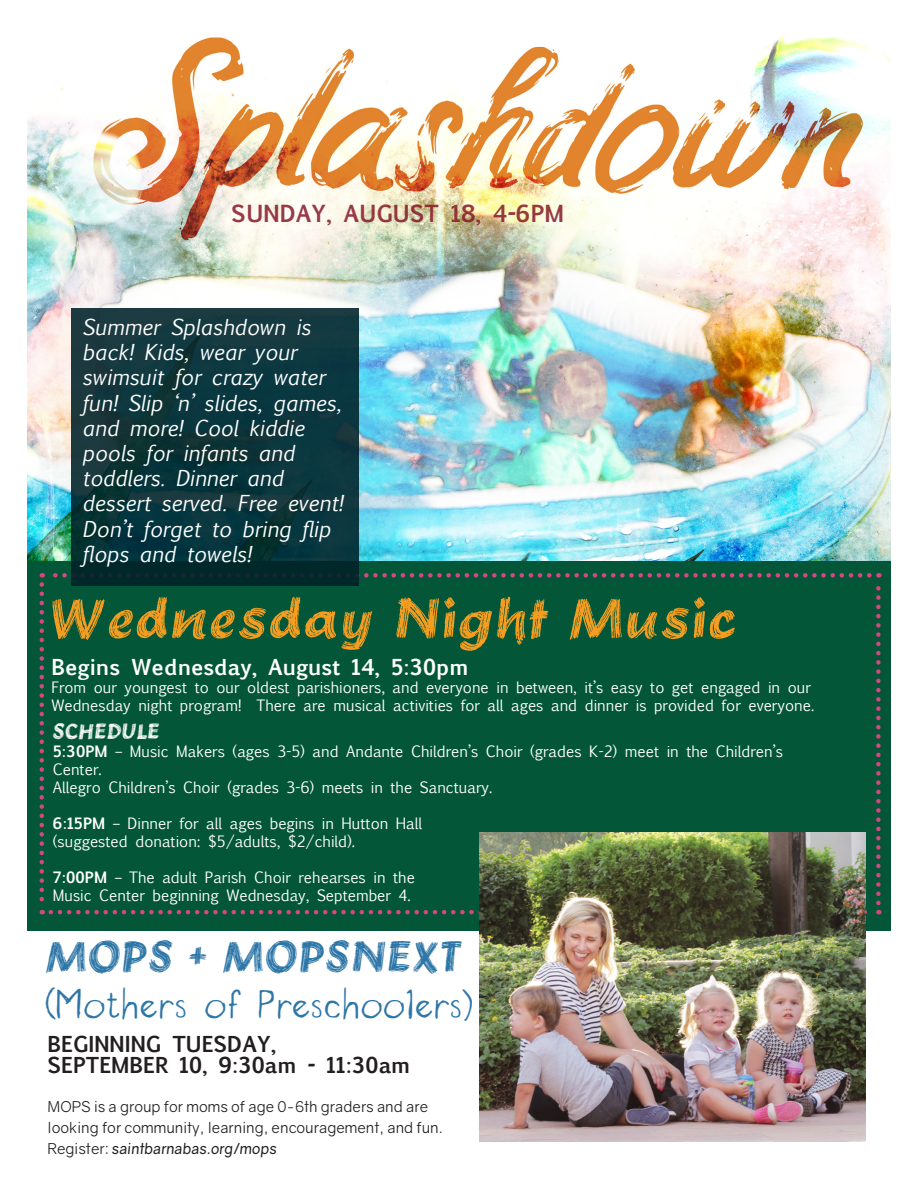
<style>
.page{position:relative;width:918px;height:1188px;background:#fff}
.page>*{position:absolute;margin:0;border:0;box-sizing:border-box;transform-origin:0 0}
.t1{font:55.5px "Halt";letter-spacing:.05em;color:#f49d20}
.t2{font:42px/45px "Designer Notes";letter-spacing:.04em;color:#2d76a7}
.t3{font:700 22.5px "Euphemia UCAS";color:#851727}
.t4{font:italic 21px/25.2px "Euphemia UCAS";color:#fff}
.t5{font:700 21px "Euphemia UCAS";color:#231f20}
.t6{font:700 21px "Euphemia UCAS";color:#fff}
.t7{font:21px "Halt";letter-spacing:.02em;color:#fff}
.t8{font:15px/18px "Euphemia UCAS";color:#fff}
.t9{font:15px/21px "Gravity";color:#231f20}
.t10{font:italic 15px "Gravity";color:#231f20}
.s1{font-weight:700}
.s2{font-family:"Halt"}
.s3{font-style:normal}
</style>
<div class="page">
<img style="left:27px;top:34px;width:864px;height:528px">
<div style="left:27px;top:562px;width:864px;height:369px;background:#035738"></div>
<svg style="left:40px;top:584px;width:4px;height:330px"></svg>
<svg style="left:51px;top:910px;width:828px;height:4px"></svg>
<svg style="left:876px;top:573px;width:5px;height:330px"></svg>
<svg style="left:42px;top:573px;width:827px;height:5px"></svg>
<img style="left:480px;top:832px;width:385px;height:309px">
<svg style="left:71px;top:308px;width:288px;height:278px;background:#0c353b"></svg>
<h3 class="t3" style="left:232px;top:197px;width:334px">SUNDAY, AUGUST 18, 4-6PM</h3>
<p class="t4" style="left:82px;top:314px;width:260px">Summer Splashdown is back! Kids, wear your swimsuit for crazy water fun! Slip ‘n’ slides, games, and more! Cool kiddie pools for infants and</p>
<p class="t4" style="left:82px;top:466px;width:202px">toddlers. Dinner and</p>
<p class="t4" style="left:82px;top:491px;width:262px">dessert served. Free event!<br>Don’t forget to bring flip flops and towels!</p>
<p class="t1" style="left:51px;top:581px;width:686px">Wednesday Night Music</p>
<p class="t6" style="left:51px;top:651px;width:418px">Begins Wednesday, August 14, 5:30pm</p>
<p class="t8" style="left:51px;top:678px;width:764px">From our youngest to our oldest parishioners, and everyone in between, it’s easy to get engaged in our<br>Wednesday night program! There are musical activities for all ages and dinner is provided for everyone.</p>
<p class="t7" style="left:53px;top:717px;width:108px">SCHEDULE</p>
<p class="t8" style="left:53px;top:742px;width:732px"><span class="s1">5:30PM</span> – Music Makers (ages 3-5) and Andante Children’s Choir (grades K-2) meet in the Children’s<br>Center.</p>
<p class="t8" style="left:53px;top:778px;width:441px">Allegro Children’s Choir (grades 3-6) meets in the Sanctuary.</p>
<p class="t8" style="left:53px;top:814px;width:371px"><span class="s1">6:15PM</span> – Dinner for all ages begins in Hutton Hall</p>
<p class="t8" style="left:53px;top:832px;width:304px">(suggested donation: $5/adults, $2/child).</p>
<p class="t8" style="left:53px;top:868px;width:364px"><span class="s1">7:00PM</span> – The adult Parish Choir rehearses in the</p>
<p class="t8" style="left:53px;top:886px;width:359px">Music Center beginning Wednesday, September 4.</p>
<p class="t2" style="left:45px;top:935px;width:427px"><span class="s2">MOPS + MOPSNEXT </span>(Mothers of Preschoolers)</p>
<p class="t5" style="left:48px;top:1029px;width:230px">BEGINNING TUESDAY,</p>
<p class="t5" style="left:48px;top:1050px;width:364px">SEPTEMBER 10, 9:30am - 11:30am</p>
<p class="t9" style="left:48px;top:1096px;width:397px">MOPS is a group for moms of age 0-6th graders and are looking for community, learning, encouragement, and fun.</p>
<p class="t10" style="left:48px;top:1140px;width:231px"><span class="s3">Register:</span> saintbarnabas.org/mops</p>
</div>
